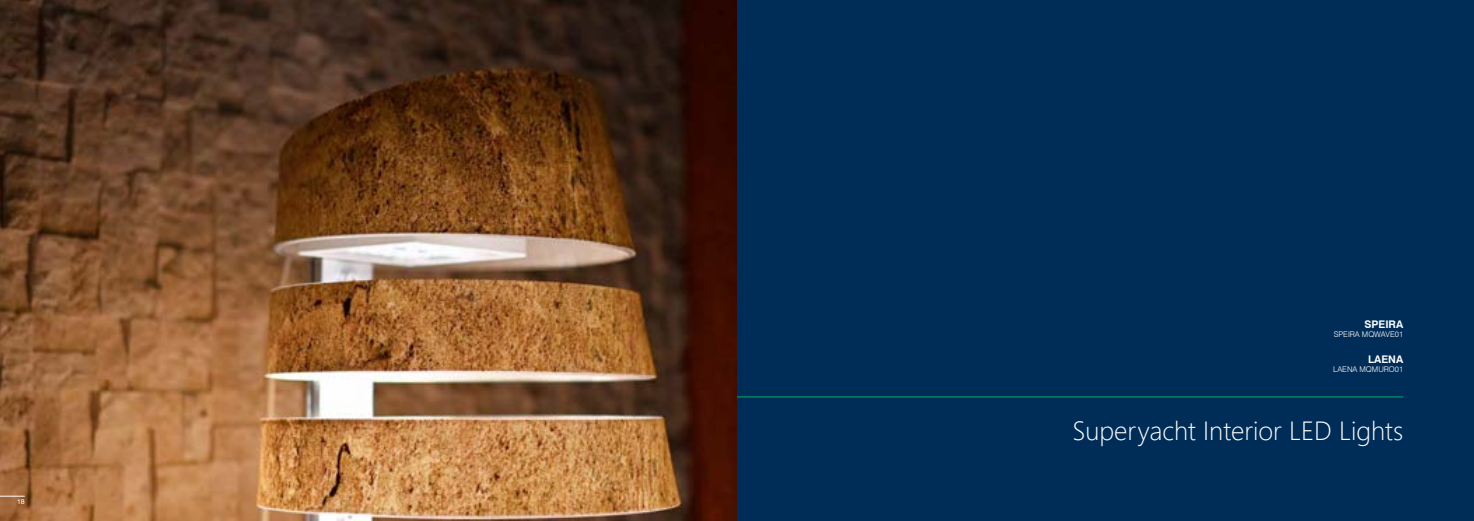
<style>
.page{position:relative;width:1474px;height:521px;background:#fff}
.page>*{position:absolute;margin:0;border:0;box-sizing:border-box;transform-origin:0 0}
.t1{font:300 26.25px "Segoe UI";color:#fff}
.t2{font:700 10.5px "Swiss 721 BT";color:#fff}
.t3{font:300 7.88px "Swiss 721 BT";color:#fff}
.t4{font:7px "Swiss 721 BT";color:#fff}
</style>
<div class="page">
<div style="left:737px;top:0;width:736px;height:521px;background:#002d58"></div>
<img style="left:0;top:0;width:737px;height:521px">
<svg style="left:0;top:496px;width:25px;height:1px"></svg>
<hr style="left:737px;top:396px;width:666px;height:1px;background:#00af63">
<p class="t4" style="left:17px;top:497px;width:9px">18</p>
<p class="t2" style="left:1364px;top:318px;width:40px">SPEIRA</p>
<p class="t3" style="left:1333px;top:330px;width:71px">SPEIRA MQWAVE01</p>
<p class="t2" style="left:1367px;top:352px;width:37px">LAENA</p>
<p class="t3" style="left:1333px;top:364px;width:71px">LAENA MQMURO01</p>
<p class="t1" style="left:1072px;top:406px;width:332px">Superyacht Interior LED Lights</p>
</div>
